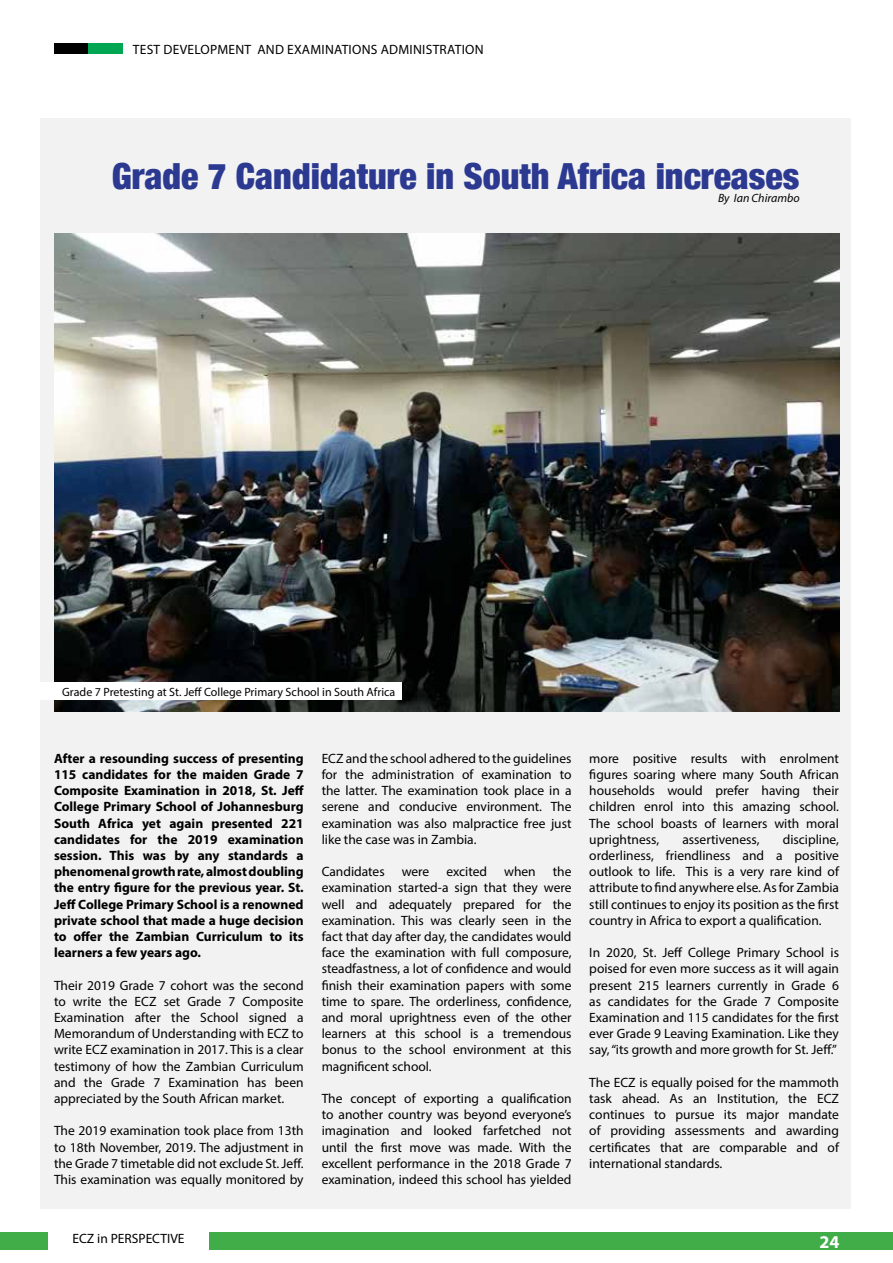
<style>
.page{position:relative;width:893px;height:1263px;background:#fff}
.page>*{position:absolute;margin:0;border:0;box-sizing:border-box;transform-origin:0 0}
.t1{font:900 condensed 36px "Helvetica 97";color:#2b3990}
.t2{font:700 18px "Myriad Pro";color:#fff}
.t3{font:13.5px/16.2px "Myriad Pro";color:#000;text-align:justify}
.t4{font:700 13.5px/16.2px "Myriad Pro";color:#000;text-align:justify}
.t5{font:13.5px "Myriad Pro";letter-spacing:.02em;color:#000}
.t6{font:12px "Myriad Pro";color:#000}
.t7{font:italic 12px "Myriad Pro";color:#000}
</style>
<div class="page">
<div style="left:0;top:1232px;width:48px;height:17px;background:#41ad49"></div>
<div style="left:209px;top:1232px;width:684px;height:17px;background:#41ad49"></div>
<div style="left:40px;top:118px;width:810px;height:1091px;background:#f2f2f2"></div>
<div style="left:54px;top:44px;width:34px;height:10px;background:#000"></div>
<div style="left:88px;top:44px;width:35px;height:10px;background:#00a651"></div>
<img style="left:54px;top:234px;width:785px;height:477px">
<div style="left:40px;top:683px;width:362px;height:17px;background:#fff"></div>
<p class="t5" style="left:133px;top:41px;width:352px">TEST DEVELOPMENT AND EXAMINATIONS ADMINISTRATION</p>
<h1 class="t1" style="left:112px;top:154px;width:689px">Grade 7 Candidature in South Africa increases</h1>
<p class="t7" style="left:718px;top:191px;width:83px">By Ian Chirambo</p>
<p class="t6" style="left:62px;top:685px;width:335px">Grade 7 Pretesting at St. Jeff College Primary School in South Africa</p>
<p class="t4" style="left:54px;top:750px;width:251px">After a resounding success of presenting 115 candidates for the maiden Grade 7<br>Composite Examination in 2018, St. Jeff College Primary School of Johannesburg South Africa yet again presented 221 candidates for the 2019 examination session. This was by any standards a phenomenal growth rate, almost doubling the entry figure for the previous year. St.<br>Jeff College Primary School is a renowned private school that made a huge decision to offer the Zambian Curriculum to its learners a few years ago.</p>
<p class="t3" style="left:54px;top:977px;width:251px">Their 2019 Grade 7 cohort was the second to write the ECZ set Grade 7 Composite Examination after the School signed a Memorandum of Understanding with ECZ to write ECZ examination in 2017. This is a clear testimony of how the Zambian Curriculum and the Grade 7 Examination has been appreciated by the South African market.</p>
<p class="t3" style="left:54px;top:1122px;width:251px">The 2019 examination took place from 13th to 18th November, 2019. The adjustment in the Grade 7 timetable did not exclude St. Jeff.<br>This examination was equally monitored by</p>
<p class="t3" style="left:322px;top:750px;width:251px">ECZ and the school adhered to the guidelines for the administration of examination to the latter. The examination took place in a serene and conducive environment. The examination was also malpractice free just like the case was in Zambia.</p>
<p class="t3" style="left:322px;top:863px;width:65px">Candidates</p>
<p class="t3" style="left:402px;top:863px;width:29px">were</p>
<p class="t3" style="left:446px;top:863px;width:42px">excited</p>
<p class="t3" style="left:504px;top:863px;width:33px">when</p>
<p class="t3" style="left:322px;top:863px;width:251px;text-indent:231px">the examination started-a sign that they were well and adequately prepared for the examination. This was clearly seen in the fact that day after day, the candidates would face the examination with full composure, steadfastness, a lot of confidence and would finish their examination papers with some time to spare. The orderliness, confidence, and moral uprightness even of the other learners at this school is a tremendous bonus to the school environment at this magnificent school.</p>
<p class="t3" style="left:322px;top:1090px;width:251px">The concept of exporting a qualification to another country was beyond everyone’s imagination and looked farfetched not until the first move was made. With the excellent performance in the 2018 Grade 7 examination, indeed this school has yielded</p>
<p class="t3" style="left:589px;top:750px;width:251px">more positive results with enrolment figures soaring where many South African households would prefer having their children enrol into this amazing school.<br>The school boasts of learners with moral uprightness,</p>
<p class="t3" style="left:589px;top:831px;width:251px;text-indent:193px">discipline, orderliness, friendliness and a positive outlook to life. This is a very rare kind of attribute to find anywhere else. As for Zambia still continues to enjoy its position as the first country in Africa to export a qualification.</p>
<p class="t3" style="left:589px;top:944px;width:251px">In 2020, St. Jeff College Primary School is poised for even more success as it will again present 215 learners currently in Grade 6 as candidates for the Grade 7 Composite Examination and 115 candidates for the first ever Grade 9 Leaving Examination. Like they say, “its growth and more growth for St. Jeff.”</p>
<p class="t3" style="left:589px;top:1074px;width:251px">The ECZ is equally poised for the mammoth task ahead. As an Institution, the ECZ continues to pursue its major mandate of providing assessments and awarding certificates that are comparable and of international standards.</p>
<p class="t3" style="left:682px;top:831px;width:79px">assertiveness,</p>
<p class="t3" style="left:72px;top:1230px;width:114px">ECZ in PERSPECTIVE</p>
<h2 class="t2" style="left:819px;top:1230px;width:21px">24</h2>
</div>
